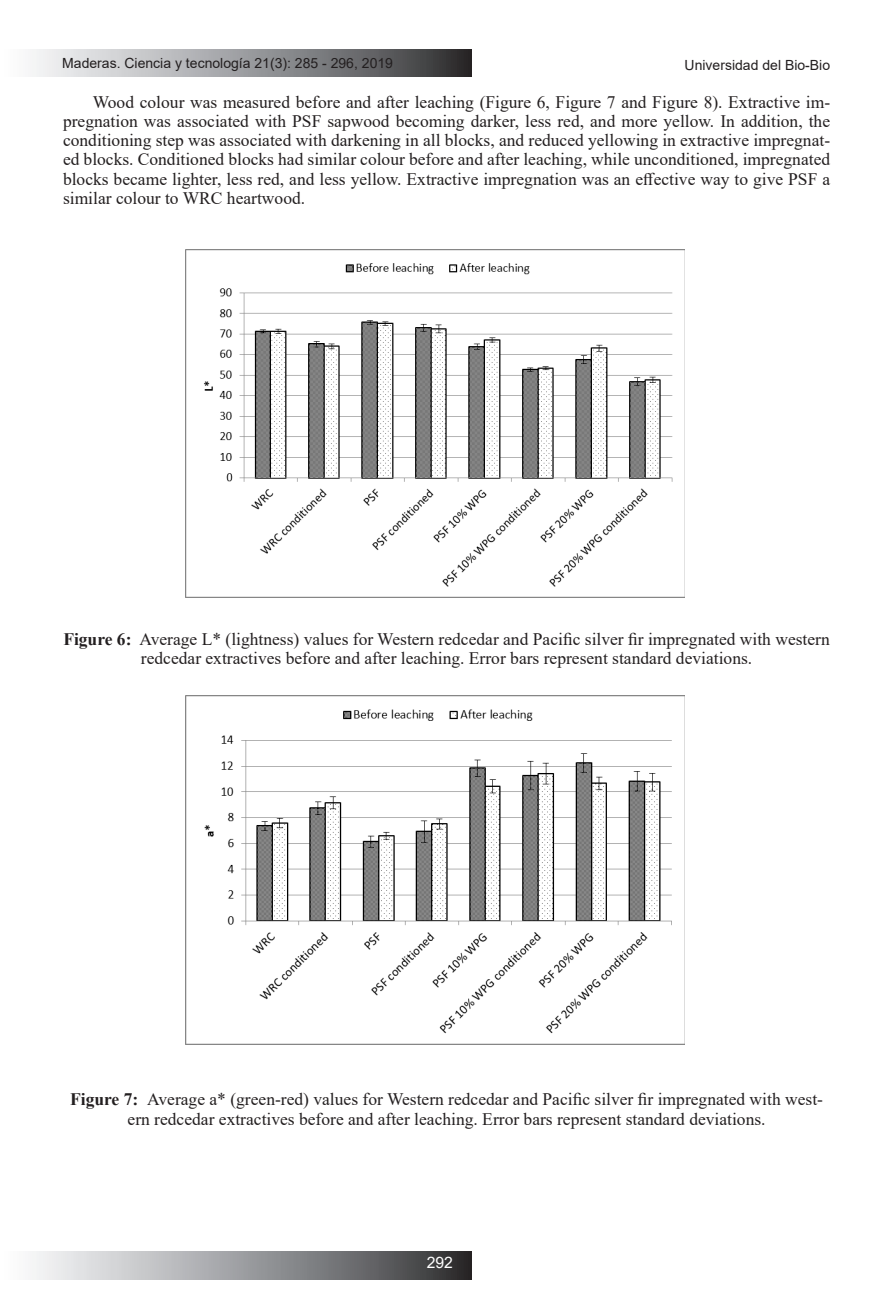
<style>
.page{position:relative;width:893px;height:1315px;background:#fff}
.page>*{position:absolute;margin:0;border:0;box-sizing:border-box;transform-origin:0 0}
.t1{font:17.5px/19.2px "Times New Roman";color:#231f20;text-align:center}
.t2{font:15.75px "Arial";color:#fff}
.t3{font:14px "Arial";color:#231f20}
.s1{font-weight:700}
</style>
<div class="page">
<div style="left:0;top:49px;width:471px;height:28px;background:linear-gradient(to right,#fff,#333436)"></div>
<div style="left:0;top:1252px;width:471px;height:27px;background:linear-gradient(to right,#fff,#333436)"></div>
<img style="left:186px;top:249px;width:499px;height:348px">
<img style="left:186px;top:695px;width:499px;height:349px">
<p class="t3" style="left:62px;top:53px;width:332px">Maderas. Ciencia y tecnología 21(3): 285 - 296, 2019</p>
<p class="t3" style="left:685px;top:55px;width:147px">Universidad del Bio-Bio</p>
<p class="t1" style="left:63px;top:92px;width:769px;text-align:justify;text-indent:30px">Wood colour was measured before and after leaching (Figure 6, Figure 7 and Figure 8). Extractive im&shy;pregnation was associated with PSF sapwood becoming darker, less red, and more yellow. In addition, the conditioning step was associated with darkening in all blocks, and reduced yellowing in extractive impregnat&shy;ed blocks. Conditioned blocks had similar colour before and after leaching, while unconditioned, impregnated blocks became lighter, less red, and less yellow. Extractive impregnation was an effective way to give PSF a similar colour to WRC heartwood.</p>
<p class="t1" style="left:63px;top:629px;width:768px"><span class="s1">Figure 6:</span> Average L* (lightness) values for Western redcedar and Pacific silver fir impregnated with western redcedar extractives before and after leaching. Error bars represent standard deviations.</p>
<p class="t1" style="left:70px;top:1089px;width:754px"><span class="s1">Figure 7:</span> Average a* (green-red) values for Western redcedar and Pacific silver fir impregnated with west&shy;ern redcedar extractives before and after leaching. Error bars represent standard deviations.</p>
<p class="t2" style="left:427px;top:1252px;width:28px">292</p>
</div>
